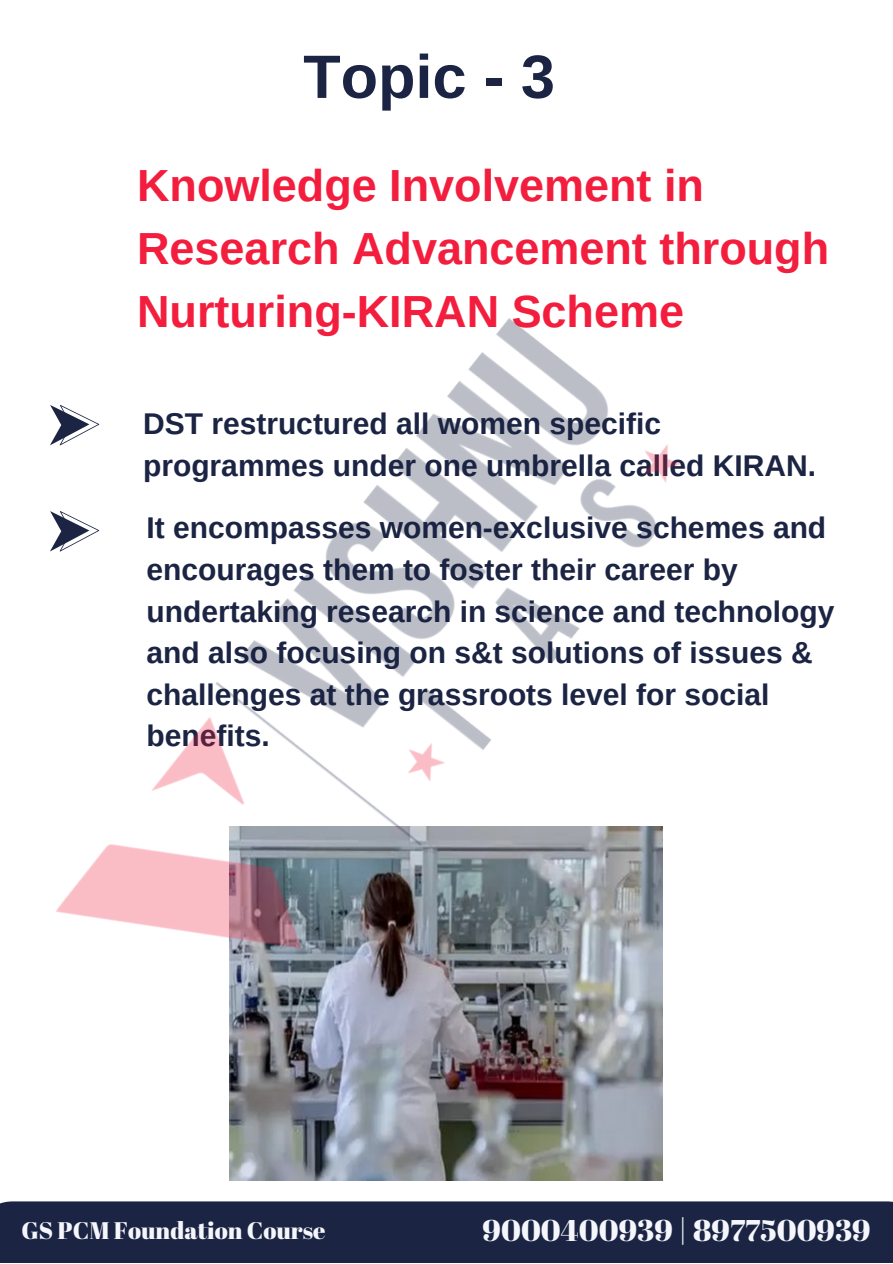
<style>
.page{position:relative;width:893px;height:1264px;background:#fff}
.page>*{position:absolute;margin:0;border:0;box-sizing:border-box;transform-origin:0 0}
.t1{font:700 61.2px "Arimo";color:#1b2443}
.t2{font:700 45px/63px "Arimo";color:#f31e3e}
.t3{font:700 30px/41.5px "Arimo";color:#1b2443}
.t4{font:30px "Abril Fatface";color:#f4f6fc}
.t5{font:24px "Abril Fatface";color:#f4f6fc}
</style>
<div class="page">
<img style="left:230px;top:1083px;width:433px;height:97px">
<img style="left:50px;top:318px;width:631px;height:765px">
<div style="left:0;top:1201px;width:892px;height:61px;background:#1b2443"></div>
<p class="t1" style="left:303px;top:42px;width:253px">Topic - 3</p>
<p class="t2" style="left:137px;top:154px;width:693px">Knowledge Involvement in<br>Research Advancement through<br>Nurturing-KIRAN Scheme</p>
<p class="t3" style="left:143px;top:403px;width:674px">DST restructured all women specific programmes under one umbrella called KIRAN.</p>
<p class="t3" style="left:146px;top:507px;width:689px">It encompasses women-exclusive schemes and encourages them to foster their career by undertaking research in science and technology and also focusing on s&amp;t solutions of issues &amp; challenges at the grassroots level for social benefits.</p>
<p class="t5" style="left:22px;top:1213px;width:305px">GS PCM Foundation Course</p>
<p class="t4" style="left:482px;top:1209px;width:389px">9000400939 | 8977500939</p>
</div>
